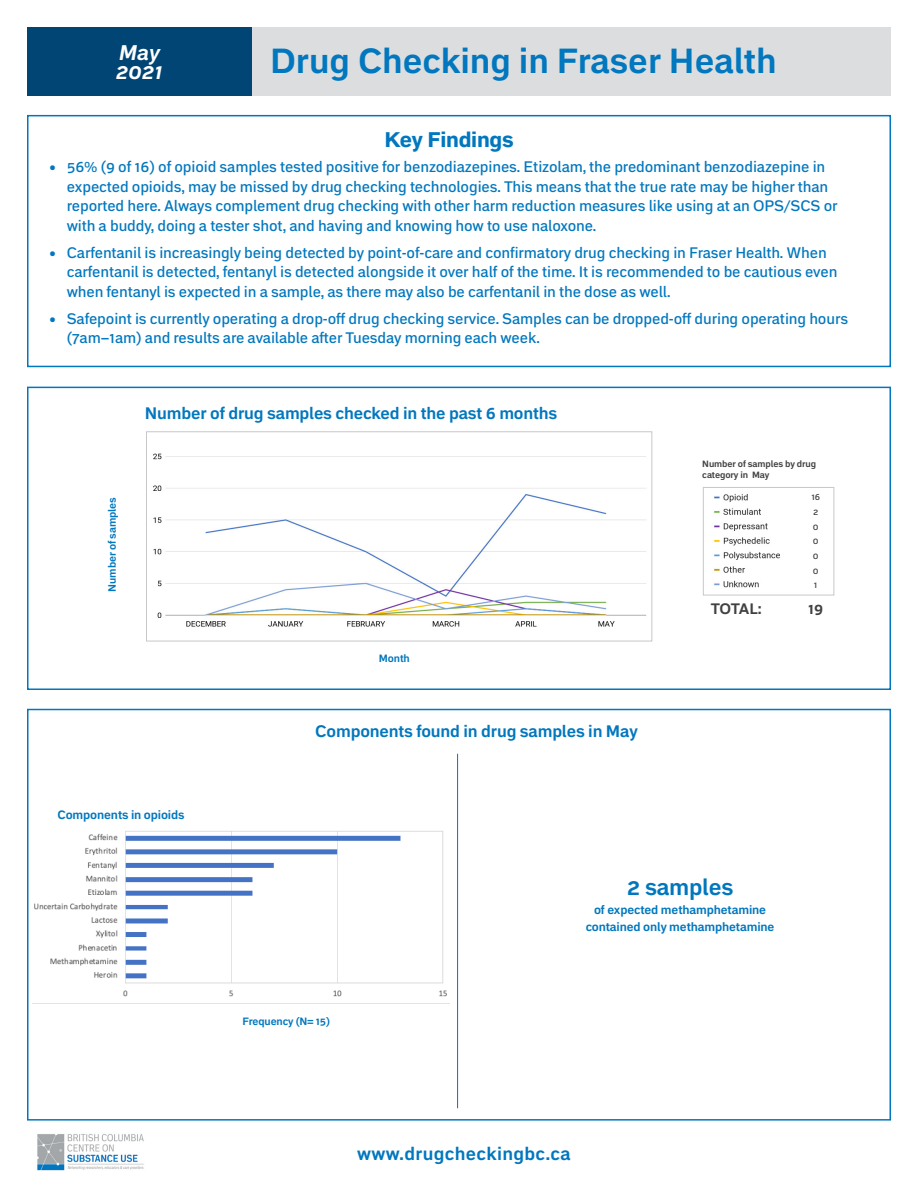
<style>
.page{position:relative;width:918px;height:1188px;background:#fff}
.page>*{position:absolute;margin:0;border:0;box-sizing:border-box;transform-origin:0 0}
.t1{font:700 34.5px "Embarcadero MVB Pro";color:#0077be}
.t2{font:700 22.5px "Embarcadero MVB Pro";letter-spacing:-.01em;color:#0077be}
.t3{font:700 expanded 21px "Embarcadero MVB Pro";letter-spacing:-.01em;color:#0077be}
.t4{font:italic 700 21px/19.5px "Embarcadero MVB Pro";color:#fff}
.t5{font:700 18px "Embarcadero MVB Pro";letter-spacing:.02em;color:#0077be}
.t6{font:700 16.5px "Embarcadero MVB Pro";letter-spacing:-.01em;color:#0077be}
.t7{font:500 15.15px/19.5px "Embarcadero MVB Pro";letter-spacing:-.01em;color:#0077be}
.t8{font:700 15px "Embarcadero MVB Pro";letter-spacing:-.035em;color:#414042}
.t9{font:700 12px/16.5px "Embarcadero MVB Pro";letter-spacing:-.01em;color:#0077be;text-align:center}
.t10{font:700 10.5px "Embarcadero MVB Pro";letter-spacing:-.01em;color:#0077be}
.t11{font:700 9px/10.5px "Embarcadero MVB Pro";letter-spacing:-.01em;color:#414042}
.t12{font:500 9px/14.7px "Embarcadero MVB Pro";color:#414042}
</style>
<div class="page">
<hr style="left:457px;top:754px;width:1px;height:354px;background:#0077be">
<img style="left:153px;top:453px;width:494px;height:174px">
<div style="left:146px;top:432px;width:506px;height:209px;border:1px solid #c7c8ca"></div>
<img style="left:714px;top:494px;width:66px;height:94px">
<div style="left:703px;top:487px;width:131px;height:108px;border:1px solid #c7c8ca"></div>
<div style="left:233px;top:27px;width:658px;height:69px;background:#dcddde"></div>
<div style="left:27px;top:27px;width:225px;height:69px;background:#004574"></div>
<img style="left:37px;top:1134px;width:107px;height:37px">
<div style="left:27px;top:115px;width:864px;height:252px;border:2px solid #0077be"></div>
<div style="left:27px;top:387px;width:864px;height:303px;border:2px solid #0077be"></div>
<div style="left:27px;top:709px;width:864px;height:412px;border:2px solid #0077be"></div>
<img style="left:34px;top:831px;width:413px;height:166px">
<h3 class="t4" style="left:116px;top:42px;width:48px">May<br>2021</h3>
<h1 class="t1" style="left:270px;top:36px;width:508px">Drug Checking in Fraser Health</h1>
<h3 class="t3" style="left:385px;top:124px;width:131px">Key Findings</h3>
<p class="t7" style="left:67px;top:157px;width:772px;text-indent:-18px">• 56% (9 of 16) of opioid samples tested positive for benzodiazepines. Etizolam, the predominant benzodiazepine in expected opioids, may be missed by drug checking technologies. This means that the true rate may be higher than reported here. Always complement drug checking with other harm reduction measures like using at an OPS/SCS or with a buddy, doing a tester shot, and having and knowing how to use naloxone.</p>
<p class="t7" style="left:67px;top:242px;width:772px;text-indent:-18px">• Carfentanil is increasingly being detected by point-of-care and confirmatory drug checking in Fraser Health. When carfentanil is detected, fentanyl is detected alongside it over half of the time. It is recommended to be cautious even when fentanyl is expected in a sample, as there may also be carfentanil in the dose as well.</p>
<p class="t7" style="left:67px;top:308px;width:783px;text-indent:-18px">• Safepoint is currently operating a drop-off drug checking service. Samples can be dropped-off during operating hours (7am–1am) and results are available after Tuesday morning each week.</p>
<p class="t6" style="left:145px;top:401px;width:414px">Number of drug samples checked in the past 6 months</p>
<p class="t10" style="left:105px;top:592px;width:96px;rotate:-90deg">Number of samples</p>
<p class="t10" style="left:379px;top:650px;width:33px">Month</p>
<p class="t6" style="left:315px;top:719px;width:324px">Components found in drug samples in May</p>
<p class="t9" style="left:57px;top:806px;width:129px">Components in opioids</p>
<p class="t11" style="left:702px;top:459px;width:115px">Number of samples by drug category in May</p>
<p class="t12" style="left:811px;top:489px;width:10px">16<br>2<br>0<br>0<br>0<br>0<br>1</p>
<p class="t8" style="left:711px;top:598px;width:53px">TOTAL:</p>
<p class="t8" style="left:808px;top:598px;width:17px">19</p>
<p class="t10" style="left:242px;top:1014px;width:89px">Frequency (N= 15)</p>
<h2 class="t2" style="left:627px;top:871px;width:108px">2 samples</h2>
<p class="t9" style="left:586px;top:901px;width:190px">of expected methamphetamine contained only methamphetamine</p>
<p class="t5" style="left:357px;top:1141px;width:215px">www.drugcheckingbc.ca</p>
</div>
